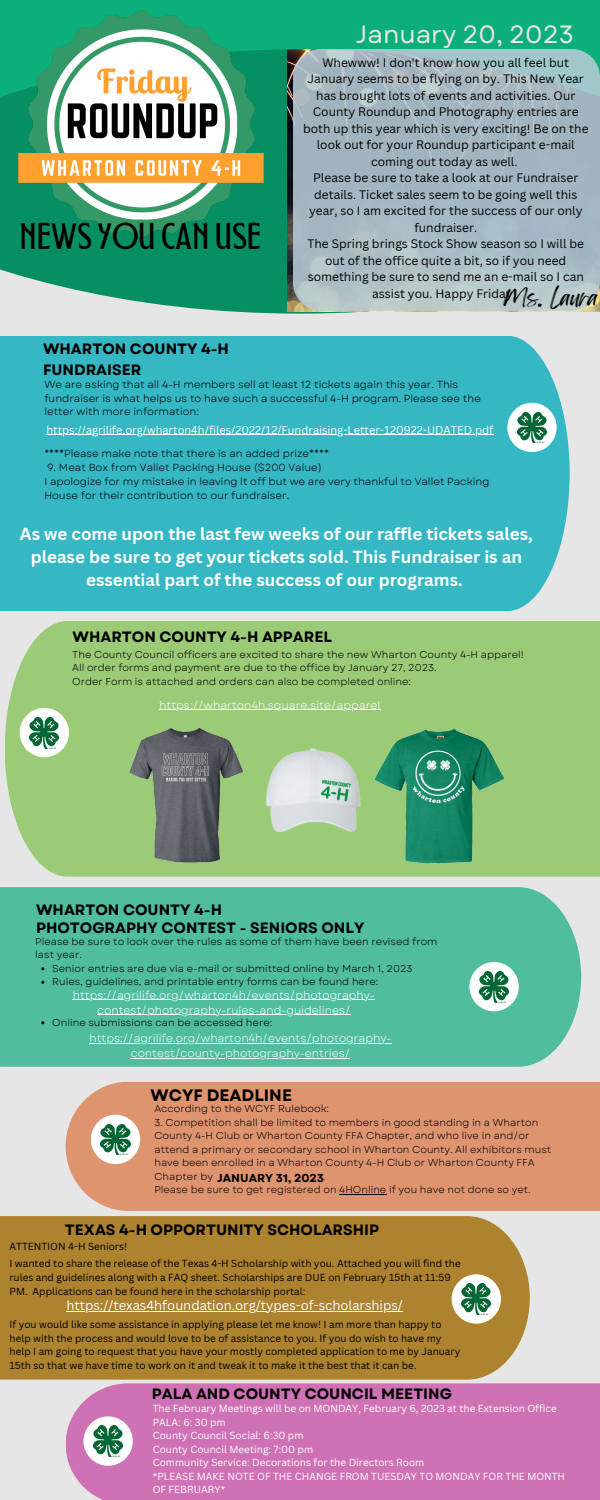
<style>
.page{position:relative;width:600px;height:1500px;background:#e6e6e6}
.page>*{position:absolute;margin:0;border:0;box-sizing:border-box;transform-origin:0 0}
.t1{font:30px "Montagna LTD";color:#000}
.t2{font:25px "Garet";color:#e6e6e6}
.t3{font:700 17px/23.2px "Canva Sans";color:#fff;text-align:center}
.t4{font:700 16.5px "Garet";color:#000}
.t5{font:700 15px/17.2px "Garet";color:#000}
.t6{font:13px "Canva Sans";color:#fff}
.t7{font:12px "Canva Sans";color:#000}
.t8{font:700 11.5px "Garet";color:#000}
.t9{font:11px/15px "Garet";color:#fff;text-align:center}
.t10{font:11px "Canva Sans";color:#fff}
.t11{font:10.3px/13.9px "Garet";color:#000}
.t12{font:10px/13.5px "Garet";color:#000}
.t13{font:10px/13.8px "Canva Sans";color:#000}
.t14{font:10px/13.5px "Canva Sans";color:#fff}
.s1{font-family:"Feeling Passionate";font-size:19.9px}
</style>
<div class="page">
<div style="left:0;top:336px;width:570px;height:274px;background:#36b7c4"></div>
<div style="left:0;top:887px;width:581px;height:180px;background:#50bd9f"></div>
<div style="left:5px;top:621px;width:595px;height:255px;background:#9bcb76"></div>
<div style="left:66px;top:1082px;width:534px;height:129px;background:#df9470"></div>
<div style="left:66px;top:1383px;width:534px;height:117px;background:#cf71b5"></div>
<svg style="left:47px;top:283px;width:553px;height:31px;fill:#068f62"></svg>
<div style="left:300px;top:0;width:300px;height:122px;background:#0caf7a"></div>
<img style="left:0;top:0;width:300px;height:283px">
<div style="left:507px;top:403px;width:50px;height:49px;background:#fff;border-radius:50%"></div>
<img style="left:517px;top:412px;width:30px;height:31px">
<div style="left:20px;top:708px;width:49px;height:49px;background:#fff;border-radius:50%"></div>
<img style="left:30px;top:717px;width:29px;height:31px">
<div style="left:469px;top:962px;width:50px;height:49px;background:#fff;border-radius:50%"></div>
<img style="left:479px;top:971px;width:30px;height:31px">
<div style="left:83px;top:1416px;width:50px;height:50px;background:#fff;border-radius:50%"></div>
<img style="left:93px;top:1426px;width:30px;height:31px">
<div style="left:91px;top:1115px;width:49px;height:49px;background:#fff;border-radius:50%"></div>
<img style="left:101px;top:1124px;width:29px;height:31px">
<div style="left:0;top:1216px;width:530px;height:164px;background:#ad8330"></div>
<div style="left:452px;top:1274px;width:49px;height:50px;background:#fff;border-radius:50%"></div>
<img style="left:462px;top:1284px;width:29px;height:30px">
<svg style="left:293px;top:49px;width:306px;height:261px;background:#a7bac2"></svg>
<img style="left:217px;top:702px;width:194px;height:194px">
<img style="left:108px;top:720px;width:152px;height:152px">
<img style="left:356px;top:712px;width:165px;height:166px">
<hr style="left:159px;top:709px;width:221px;height:1px;background:#fff">
<hr style="left:73px;top:999px;width:302px;height:1px;background:#fff">
<hr style="left:97px;top:1014px;width:254px;height:1px;background:#fff">
<hr style="left:89px;top:1043px;width:303px;height:1px;background:#fff">
<hr style="left:131px;top:1058px;width:219px;height:1px;background:#fff">
<hr style="left:46px;top:434px;width:447px;height:1px;background:#fff">
<hr style="left:66px;top:1311px;width:337px;height:1px;background:#fff">
<hr style="left:339px;top:1194px;width:47px;height:1px;background:#000">
<h1 class="t1" style="left:19px;top:223px;width:243px">NEWS YOU CAN USE</h1>
<h2 class="t2" style="left:356px;top:16px;width:220px">January 20, 2023</h2>
<p class="t7" style="left:322px;top:54px;width:248px">Whewww! I don't know how you all feel but</p>
<p class="t7" style="left:308px;top:70px;width:278px">January seems to be flying on by. This New Year</p>
<p class="t7" style="left:316px;top:87px;width:261px">has brought lots of events and activities. Our</p>
<p class="t7" style="left:313px;top:103px;width:267px">County Roundup and Photography entries are</p>
<p class="t7" style="left:303px;top:120px;width:287px">both up this year which is very exciting! Be on the</p>
<p class="t7" style="left:317px;top:136px;width:259px">look out for your Roundup participant e-mail</p>
<p class="t7" style="left:371px;top:153px;width:148px">coming out today as well.</p>
<p class="t7" style="left:313px;top:169px;width:267px">Please be sure to take a look at our Fundraiser</p>
<p class="t7" style="left:314px;top:186px;width:265px">details. Ticket sales seem to be going well this</p>
<p class="t7" style="left:309px;top:202px;width:275px">year, so I am excited for the success of our only</p>
<p class="t7" style="left:414px;top:219px;width:64px">fundraiser.</p>
<p class="t7" style="left:308px;top:235px;width:278px">The Spring brings Stock Show season so I will be</p>
<p class="t7" style="left:325px;top:252px;width:243px">out of the office quite a bit, so if you need</p>
<p class="t7" style="left:308px;top:268px;width:278px">something be sure to send me an e-mail so I can</p>
<p class="t7" style="left:372px;top:285px;width:227px">assist you. Happy Friday!<span class="s1">Ms. Laura</span></p>
<h3 class="t5" style="left:43px;top:338px;width:188px;line-height:21px">WHARTON COUNTY 4-H<br>FUNDRAISER</h3>
<p class="t11" style="left:44px;top:377px;width:438px">We are asking that all 4-H members sell at least 12 tickets again this year. This fundraiser is what helps us to have such a successful 4-H program. Please see the letter with more information:</p>
<p class="t11" style="left:44px;top:447px;width:286px">****Please make note that there is an added prize****</p>
<p class="t11" style="left:44px;top:461px;width:447px">9. Meat Box from Vallet Packing House ($200 Value)<br>I apologize for my mistake in leaving it off but we are very thankful to Vallet Packing<br>House for their contribution to our fundraiser.</p>
<p class="t10" style="left:46px;top:422px;width:449px">https://agrilife.org/wharton4h/files/2022/12/Fundraising-Letter-120922-UDATED.pdf</p>
<h3 class="t3" style="left:20px;top:521px;width:514px">As we come upon the last few weeks of our raffle tickets sales, please be sure to get your tickets sold. This Fundraiser is an essential part of the success of our programs.</h3>
<h3 class="t5" style="left:72px;top:629px;width:261px">WHARTON COUNTY 4-H APPAREL</h3>
<p class="t12" style="left:72px;top:648px;width:453px">The County Council officers are excited to share the new Wharton County 4-H apparel!<br>All order forms and payment are due to the office by January 27, 2023.<br>Order Form is attached and orders can also be completed online:</p>
<p class="t9" style="left:159px;top:697px;width:223px">https://wharton4h.square.site/apparel</p>
<h3 class="t5" style="left:36px;top:902px;width:330px">WHARTON COUNTY 4-H<br>PHOTOGRAPHY CONTEST - SENIORS ONLY</h3>
<p class="t12" style="left:52px;top:962px;width:362px">Senior entries are due via e-mail or submitted online by March 1, 2023<br>Rules, guidelines, and printable entry forms can be found here:</p>
<p class="t12" style="left:52px;top:1016px;width:221px">Online submissions can be accessed here:</p>
<p class="t12" style="left:35px;top:935px;width:404px">Please be sure to look over the rules as some of them have been revised from last year.</p>
<p class="t9" style="left:73px;top:987px;width:304px">https://agrilife.org/wharton4h/events/photography&shy;contest/photography-rules-and-guidelines/</p>
<p class="t9" style="left:89px;top:1031px;width:304px">https://agrilife.org/wharton4h/events/photography&shy;contest/county-photography-entries/</p>
<h3 class="t4" style="left:151px;top:1083px;width:143px">WCYF DEADLINE</h3>
<p class="t12" style="left:154px;top:1102px;width:176px">According to the WCYF Rulebook:</p>
<p class="t12" style="left:154px;top:1115px;width:398px">3. Competition shall be limited to members in good standing in a Wharton County 4-H Club or Wharton County FFA Chapter, and who live in and/or attend a primary or secondary school in Wharton County. All exhibitors must have been enrolled in a Wharton County 4-H Club or Wharton County FFA Chapter by</p>
<p class="t12" style="left:154px;top:1169px;width:378px;text-indent:168px">.<br>Please be sure to get registered on 4HOnline if you have not done so yet.</p>
<p class="t8" style="left:217px;top:1170px;width:109px">JANUARY 31, 2023</p>
<h3 class="t5" style="left:65px;top:1221px;width:316px">TEXAS 4-H OPPORTUNITY SCHOLARSHIP</h3>
<p class="t13" style="left:9px;top:1238px;width:453px;line-height:16.5px">ATTENTION 4-H Seniors!<br>I wanted to share the release of the Texas 4-H Scholarship with you. Attached you will find the</p>
<p class="t13" style="left:9px;top:1270px;width:443px">rules and guidelines along with a FAQ sheet. Scholarships are DUE on February 15th at 11:59<br>PM. Applications can be found here in the scholarship portal:</p>
<p class="t13" style="left:9px;top:1317px;width:452px">If you would like some assistance in applying please let me know! I am more than happy to help with the process and would love to be of assistance to you. If you do wish to have my help I am going to request that you have your mostly completed application to me by January 15th so that we have time to work on it and tweak it to make it the best that it can be.</p>
<h3 class="t6" style="left:66px;top:1296px;width:338px">https://texas4hfoundation.org/types-of-scholarships/</h3>
<h3 class="t5" style="left:152px;top:1385px;width:301px">PALA AND COUNTY COUNCIL MEETING</h3>
<p class="t14" style="left:153px;top:1402px;width:414px">The February Meetings will be on MONDAY, February 6, 2023 at the Extension Office PALA: 6: 30 pm<br>County Council Social: 6:30 pm<br>County Council Meeting: 7:00 pm<br>Community Service: Decorations for the Directors Room<br>*PLEASE MAKE NOTE OF THE CHANGE FROM TUESDAY TO MONDAY FOR THE MONTH OF FEBRUARY*</p>
</div>
